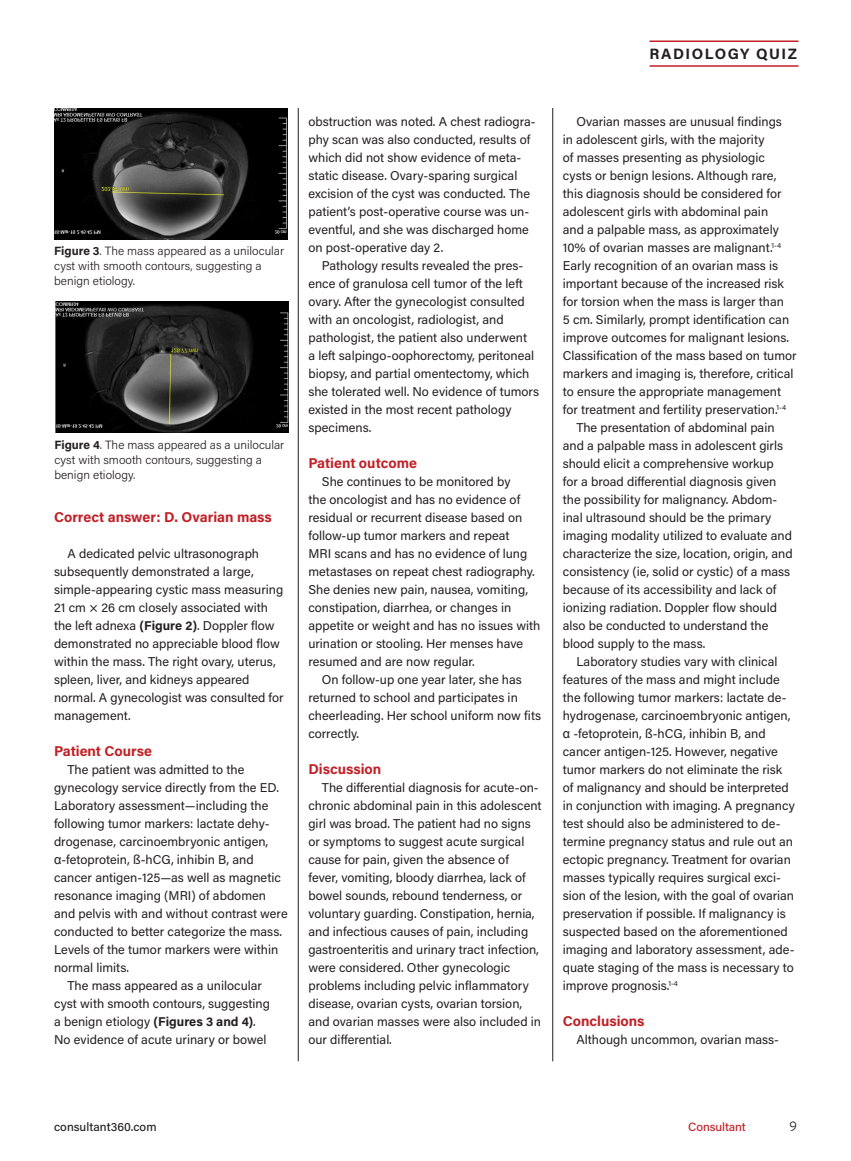
<style>
.page{position:relative;width:851px;height:1161px;background:#fff}
.page>*{position:absolute;margin:0;border:0;box-sizing:border-box;transform-origin:0 0}
.t1{font:700 15px "Acumin Pro";letter-spacing:.1em;color:#231f20}
.t2{font:15px "Freight Sans Pro";color:#231f20}
.WO18_Subhead_1{font:700 14.25px "Acumin Pro";color:#c12026}
.WO18_BODY{font:12.75px/18px "Acumin Pro";color:#231f20}
.WO18_Caption{font:300 12px/15px "Acumin Pro";color:#231f20}
.t3{font:500 12px "Acumin Pro";letter-spacing:.005em;color:#231f20}
.t4{font:500 12px "Acumin Pro";letter-spacing:-.005em;color:#c12026}
.s1{font-weight:700}
.s2{font-family:"Arial"}
</style>
<div class="page">
<hr style="left:649px;top:40px;width:149px;height:2px;background:#c12026">
<hr style="left:649px;top:65px;width:149px;height:2px;background:#c12026">
<hr style="left:298px;top:108px;width:1px;height:953px;background:#231f20">
<hr style="left:552px;top:108px;width:1px;height:953px;background:#231f20">
<img style="left:55px;top:109px;width:233px;height:130px">
<img style="left:55px;top:301px;width:233px;height:132px">
<p class="t1" style="left:649px;top:43px;width:149px">RADIOLOGY QUIZ</p>
<p class="WO18_Caption" style="left:54px;top:243px;width:231px"><span class="s1">Figure 3</span>. The mass appeared as a unilocular cyst with smooth contours, suggesting a benign etiology.</p>
<p class="WO18_Caption" style="left:54px;top:437px;width:231px"><span class="s1">Figure 4</span>. The mass appeared as a unilocular cyst with smooth contours, suggesting a benign etiology.</p>
<p class="WO18_Subhead_1" style="left:54px;top:507px;width:219px">Correct answer: D. Ovarian mass</p>
<p class="WO18_BODY" style="left:54px;top:544px;width:231px;text-indent:14px">A dedicated pelvic ultrasonograph subsequently demonstrated a large, simple-appearing cystic mass measuring 21 cm × 26 cm closely associated with the left adnexa <span class="s1">(Figure 2)</span>. Doppler flow demonstrated no appreciable blood flow within the mass. The right ovary, uterus, spleen, liver, and kidneys appeared normal. A gynecologist was consulted for management.</p>
<p class="WO18_Subhead_1" style="left:54px;top:741px;width:100px">Patient Course</p>
<p class="WO18_BODY" style="left:54px;top:760px;width:235px;text-indent:14px">The patient was admitted to the gynecology service directly from the ED.<br>Laboratory assessment—including the following tumor markers: lactate dehy&shy;drogenase, carcinoembryonic antigen, <span class="s2">α</span>-fetoprotein, ß-hCG, inhibin B, and cancer antigen-125—as well as magnetic resonance imaging (MRI) of abdomen and pelvis with and without contrast were conducted to better categorize the mass.<br>Levels of the tumor markers were within normal limits.</p>
<p class="WO18_BODY" style="left:54px;top:976px;width:217px;text-indent:14px">The mass appeared as a unilocular cyst with smooth contours, suggesting a benign etiology <span class="s1">(Figures 3 and 4)</span>.<br>No evidence of acute urinary or bowel</p>
<p class="WO18_BODY" style="left:308px;top:112px;width:229px">obstruction was noted. A chest radiogra&shy;phy scan was also conducted, results of which did not show evidence of meta&shy;static disease. Ovary-sparing surgical excision of the cyst was conducted. The patient’s post-operative course was un&shy;eventful, and she was discharged home on post-operative day 2.</p>
<p class="WO18_BODY" style="left:308px;top:256px;width:232px;text-indent:14px">Pathology results revealed the pres&shy;ence of granulosa cell tumor of the left ovary. After the gynecologist consulted with an oncologist, radiologist, and pathologist, the patient also underwent<br>a left salpingo-oophorectomy, peritoneal biopsy, and partial omentectomy, which she tolerated well. No evidence of tumors existed in the most recent pathology specimens.</p>
<p class="WO18_Subhead_1" style="left:308px;top:453px;width:110px">Patient outcome</p>
<p class="WO18_BODY" style="left:308px;top:472px;width:233px;text-indent:14px">She continues to be monitored by<br>the oncologist and has no evidence of residual or recurrent disease based on follow-up tumor markers and repeat<br>MRI scans and has no evidence of lung metastases on repeat chest radiography.<br>She denies new pain, nausea, vomiting, constipation, diarrhea, or changes in appetite or weight and has no issues with urination or stooling. Her menses have resumed and are now regular.</p>
<p class="WO18_BODY" style="left:308px;top:670px;width:234px;text-indent:14px">On follow-up one year later, she has returned to school and participates in cheerleading. Her school uniform now fits correctly.</p>
<p class="WO18_Subhead_1" style="left:308px;top:759px;width:74px">Discussion</p>
<p class="WO18_BODY" style="left:308px;top:778px;width:234px;text-indent:14px">The differential diagnosis for acute-on&shy;chronic abdominal pain in this adolescent girl was broad. The patient had no signs or symptoms to suggest acute surgical cause for pain, given the absence of fever, vomiting, bloody diarrhea, lack of bowel sounds, rebound tenderness, or voluntary guarding. Constipation, hernia, and infectious causes of pain, including gastroenteritis and urinary tract infection, were considered. Other gynecologic problems including pelvic inflammatory disease, ovarian cysts, ovarian torsion, and ovarian masses were also included in our differential.</p>
<p class="WO18_BODY" style="left:562px;top:112px;width:235px;text-indent:14px">Ovarian masses are unusual findings<br>in adolescent girls, with the majority<br>of masses presenting as physiologic cysts or benign lesions. Although rare, this diagnosis should be considered for adolescent girls with abdominal pain<br>and a palpable mass, as approximately 10% of ovarian masses are malignant.<sup>1-4<br></sup>Early recognition of an ovarian mass is important because of the increased risk for torsion when the mass is larger than<br>5 cm. Similarly, prompt identification can improve outcomes for malignant lesions.<br>Classification of the mass based on tumor markers and imaging is, therefore, critical to ensure the appropriate management for treatment and fertility preservation.<sup>1-4</sup></p>
<p class="WO18_BODY" style="left:562px;top:418px;width:231px;text-indent:14px">The presentation of abdominal pain and a palpable mass in adolescent girls should elicit a comprehensive workup<br>for a broad differential diagnosis given the possibility for malignancy. Abdom&shy;inal ultrasound should be the primary imaging modality utilized to evaluate and characterize the size, location, origin, and consistency (ie, solid or cystic) of a mass because of its accessibility and lack of ionizing radiation. Doppler flow should also be conducted to understand the blood supply to the mass.</p>
<p class="WO18_BODY" style="left:562px;top:652px;width:234px;text-indent:14px">Laboratory studies vary with clinical features of the mass and might include the following tumor markers: lactate de&shy;hydrogenase, carcinoembryonic antigen, <span class="s2">α</span> -fetoprotein, ß-hCG, inhibin B, and cancer antigen-125. However, negative tumor markers do not eliminate the risk of malignancy and should be interpreted in conjunction with imaging. A pregnancy test should also be administered to de&shy;termine pregnancy status and rule out an ectopic pregnancy. Treatment for ovarian masses typically requires surgical exci&shy;sion of the lesion, with the goal of ovarian preservation if possible. If malignancy is suspected based on the aforementioned imaging and laboratory assessment, ade&shy;quate staging of the mass is necessary to improve prognosis.<sup>1-4</sup></p>
<p class="WO18_Subhead_1" style="left:562px;top:1011px;width:83px">Conclusions</p>
<p class="WO18_BODY" style="left:576px;top:1030px;width:204px">Although uncommon, ovarian mass-</p>
<p class="t3" style="left:54px;top:1119px;width:104px">consultant360.com</p>
<p class="t4" style="left:688px;top:1119px;width:59px">Consultant</p>
<p class="t2" style="left:789px;top:1116px;width:9px">9</p>
</div>
